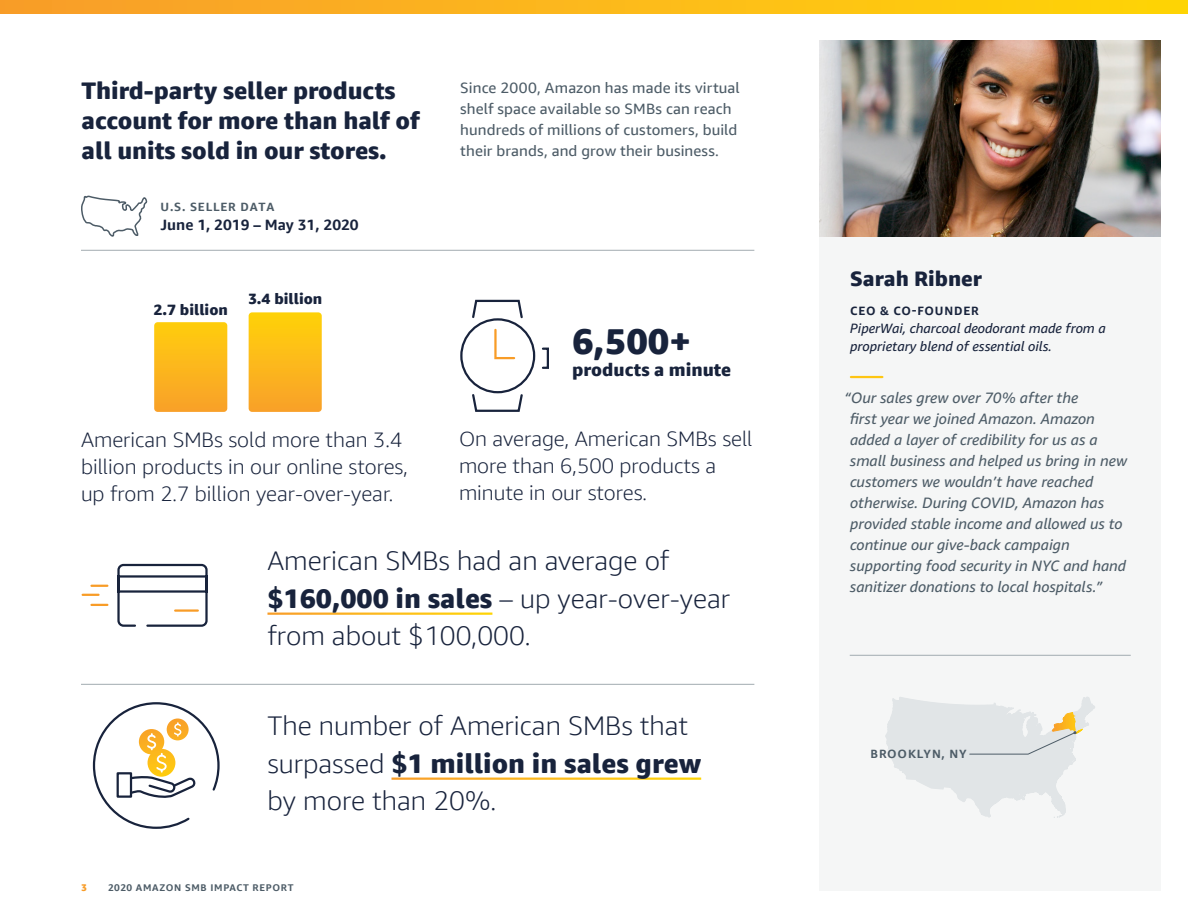
<style>
.page{position:relative;width:1188px;height:918px;background:#fff}
.page>*{position:absolute;margin:0;border:0;box-sizing:border-box;transform-origin:0 0}
.Stat_1{font:800 36px "Amazon Ember Display";color:#18233c}
.Callout_18pt{font:300 27px/37.5px "Amazon Ember Display";color:#18233c}
.Headline_16pt{font:800 24px/30px "Amazon Ember Display";letter-spacing:-.005em;color:#18233c}
.Callout_14pt{font:300 21px/27px "Amazon Ember Display";color:#18233c}
.Headline_14pt{font:800 21px "Amazon Ember Display";color:#18233c}
.Stat_2{font:800 18px "Amazon Ember Display";color:#18233c}
.Side_Panel_Quote{font:italic 15px/21px "Amazon Ember";color:#4d5c67}
.Body_Copy{font:15px/21px "Amazon Ember Display";letter-spacing:.005em;color:#4d5c67}
.All_Caps_Label{font:700 15px "Amazon Ember Display";color:#18233c}
.Headline_14pt-2{font:800 15px "Amazon Ember Display";color:#18233c}
.t1{font:italic 13.5px/18px "Amazon Ember";color:#18233c}
.All_Caps_Label-2{font:700 12px "Amazon Ember Display";letter-spacing:.07em;color:#4d5c67}
.t2{font:700 12px "Amazon Ember";letter-spacing:.07em;color:#18233c}
.t3{font:700 9.75px "Amazon Ember Display";letter-spacing:.07em;color:#4d5c67}
.t4{font:800 9.75px "Amazon Ember Display";color:#f89c27}
.s1{font-weight:800}
</style>
<div class="page">
<div style="left:819px;top:41px;width:342px;height:850px;background:#f5f6f6"></div>
<svg style="left:0;top:0;width:1188px;height:14px;background:#fbb819"></svg>
<hr style="left:81px;top:684px;width:673px;height:1px;background:#a2abb0">
<img style="left:819px;top:41px;width:342px;height:196px">
<svg style="left:460px;top:299px;width:89px;height:113px"></svg>
<svg style="left:249px;top:312px;width:73px;height:100px;background:#fcb91b"></svg>
<svg style="left:154px;top:322px;width:73px;height:90px;background:#fbb71d"></svg>
<hr style="left:81px;top:250px;width:673px;height:1px;background:#a2abb0">
<svg style="left:81px;top:195px;width:66px;height:56px"></svg>
<svg style="left:117px;top:563px;width:91px;height:64px"></svg>
<svg style="left:91px;top:585px;width:16px;height:2px"></svg>
<svg style="left:83px;top:594px;width:16px;height:2px"></svg>
<svg style="left:91px;top:604px;width:16px;height:2px"></svg>
<hr style="left:850px;top:655px;width:281px;height:1px;background:#a2abb0">
<svg style="left:885px;top:697px;width:210px;height:121px"></svg>
<hr style="left:851px;top:376px;width:31px;height:2px;background:#fff">
<svg style="left:92px;top:702px;width:128px;height:127px"></svg>
<p class="Headline_16pt" style="left:82px;top:76px;width:340px">Third-party seller products account for more than half of all units sold in our stores.</p>
<p class="Body_Copy" style="left:460px;top:77px;width:281px">Since 2000, Amazon has made its virtual shelf space available so SMBs can reach hundreds of millions of customers, build their brands, and grow their business.</p>
<p class="All_Caps_Label-2" style="left:160px;top:199px;width:116px">U.S. SELLER DATA</p>
<p class="All_Caps_Label" style="left:160px;top:215px;width:200px">June 1, 2019 – May 31, 2020</p>
<p class="Headline_14pt-2" style="left:154px;top:300px;width:76px">2.7 billion</p>
<p class="Headline_14pt-2" style="left:248px;top:289px;width:76px">3.4 billion</p>
<p class="Stat_1" style="left:572px;top:319px;width:120px">6,500+</p>
<p class="Stat_2" style="left:572px;top:358px;width:161px">products a minute</p>
<p class="Callout_14pt" style="left:81px;top:427px;width:328px">American SMBs sold more than 3.4 billion products in our online stores, up from 2.7 billion year-over-year.</p>
<p class="Callout_14pt" style="left:459px;top:425px;width:295px">On average, American SMBs sell more than 6,500 products a minute in our stores.</p>
<p class="Callout_18pt" style="left:267px;top:542px;width:464px">American SMBs had an average of <span class="s1">$160,000 in sales</span> – up year-over-year from about $100,000.</p>
<p class="Callout_18pt" style="left:267px;top:707px;width:435px">The number of American SMBs that surpassed <span class="s1">$1 million in sales grew </span>by more than 20%.</p>
<p class="t4" style="left:81px;top:881px;width:7px">3</p>
<p class="t3" style="left:108px;top:881px;width:187px">2020 AMAZON SMB IMPACT REPORT</p>
<p class="Headline_14pt" style="left:850px;top:265px;width:133px">Sarah Ribner</p>
<p class="t2" style="left:850px;top:303px;width:130px">CEO &amp; CO-FOUNDER</p>
<p class="t1" style="left:850px;top:319px;width:257px">PiperWai, charcoal deodorant made from a proprietary blend of essential oils.</p>
<p class="Side_Panel_Quote" style="left:850px;top:387px;width:279px;text-indent:-5px">“Our sales grew over 70% after the<br>first year we joined Amazon. Amazon added a layer of credibility for us as a small business and helped us bring in new customers we wouldn’t have reached otherwise. During COVID, Amazon has provided stable income and allowed us to continue our give-back campaign supporting food security in NYC and hand sanitizer donations to local hospitals.”</p>
<p class="All_Caps_Label-2" style="left:871px;top:746px;width:98px">BROOKLYN, NY</p>
</div>
